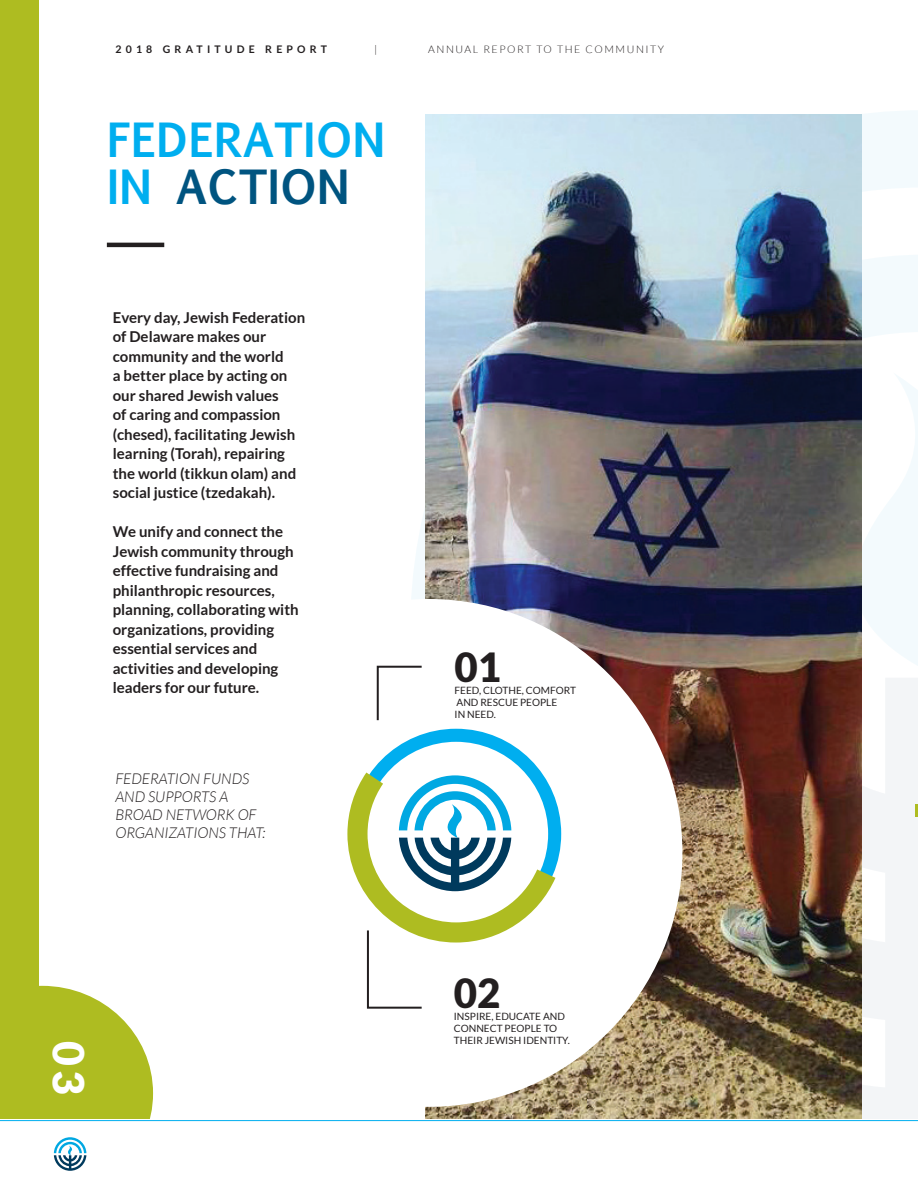
<style>
.page{position:relative;width:918px;height:1188px;background:#fff}
.page>*{position:absolute;margin:0;border:0;box-sizing:border-box;transform-origin:0 0}
.t1{font:700 45px/46.5px "Euphemia UCAS";color:#00aeef}
.t2{font:900 42.75px "Lato";color:#fff}
.t3{font:900 40.2px "Lato";color:#231f20}
.t4{font:700 15px/19.5px "Lato";color:#231f20}
.t5{font:italic 300 15px/18px "Lato";color:#231f20}
.t6{font:300 10.5px "Lato";letter-spacing:.15em;color:#231f20}
.t7{font:700 10.5px "Lato";letter-spacing:.4em;color:#231f20}
.t8{font:10.05px/12px "Lato";color:#231f20}
.s1{color:#005480}
</style>
<div class="page">
<svg style="left:411px;top:111px;width:507px;height:488px"></svg>
<svg style="left:861px;top:255px;width:57px;height:117px;fill:#f3fafd"></svg>
<svg style="left:861px;top:679px;width:57px;height:439px;fill:#f3f5f7"></svg>
<svg style="left:861px;top:372px;width:57px;height:307px"></svg>
<img style="left:425px;top:114px;width:436px;height:1005px">
<div style="left:175px;top:599px;width:507px;height:508px;background:#fff;border-radius:50%"></div>
<hr style="left:0;top:1120px;width:918px;height:1px;background:#00aeef">
<div style="left:0;top:0;width:38px;height:1118px;background:#aebc21"></div>
<svg style="left:376px;top:665px;width:46px;height:56px"></svg>
<svg style="left:366px;top:953px;width:56px;height:56px"></svg>
<div style="left:351px;top:729px;width:210px;height:210px;border:13px solid #00aeef;border-radius:50%"></div>
<svg style="left:347px;top:750px;width:215px;height:203px"></svg>
<svg style="left:399px;top:775px;width:112px;height:116px"></svg>
<svg style="left:916px;top:804px;width:2px;height:13px"></svg>
<svg style="left:0;top:986px;width:153px;height:185px"></svg>
<hr style="left:107px;top:243px;width:57px;height:4px;background:#231f20">
<p class="t7" style="left:115px;top:43px;width:213px">2018 GRATITUDE REPORT</p>
<p class="t6" style="left:374px;top:43px;width:5px">|</p>
<p class="t6" style="left:428px;top:43px;width:238px">ANNUAL REPORT TO THE COMMUNITY</p>
<p class="t1" style="left:107px;top:117px;width:280px">FEDERATION<br>IN <span class="s1">ACTION</span></p>
<p class="t4" style="left:113px;top:307px;width:194px">Every day, Jewish Federation of Delaware makes our community and the world<br>a better place by acting on our shared Jewish values<br>of caring and compassion (chesed), facilitating Jewish learning (Torah), repairing the world (tikkun olam) and social justice (tzedakah).</p>
<p class="t4" style="left:113px;top:522px;width:187px">We unify and connect the<br>Jewish community through effective fundraising and philanthropic resources, planning, collaborating with organizations, providing essential services and activities and developing leaders for our future.</p>
<p class="t5" style="left:115px;top:770px;width:151px">FEDERATION FUNDS<br>AND SUPPORTS A<br>BROAD NETWORK OF<br>ORGANIZATIONS THAT:</p>
<p class="t3" style="left:455px;top:643px;width:48px">01</p>
<p class="t8" style="left:455px;top:684px;width:123px">FEED, CLOTHE, COMFORT</p>
<p class="t8" style="left:457px;top:696px;width:102px">AND RESCUE PEOPLE</p>
<p class="t8" style="left:455px;top:708px;width:43px">IN NEED.</p>
<p class="t2" style="left:94px;top:1041px;width:55px;rotate:90deg">03</p>
<p class="t3" style="left:454px;top:970px;width:48px">02</p>
<p class="t8" style="left:454px;top:1010px;width:118px">INSPIRE, EDUCATE AND<br>CONNECT PEOPLE TO<br>THEIR JEWISH IDENTITY.</p>
</div>
